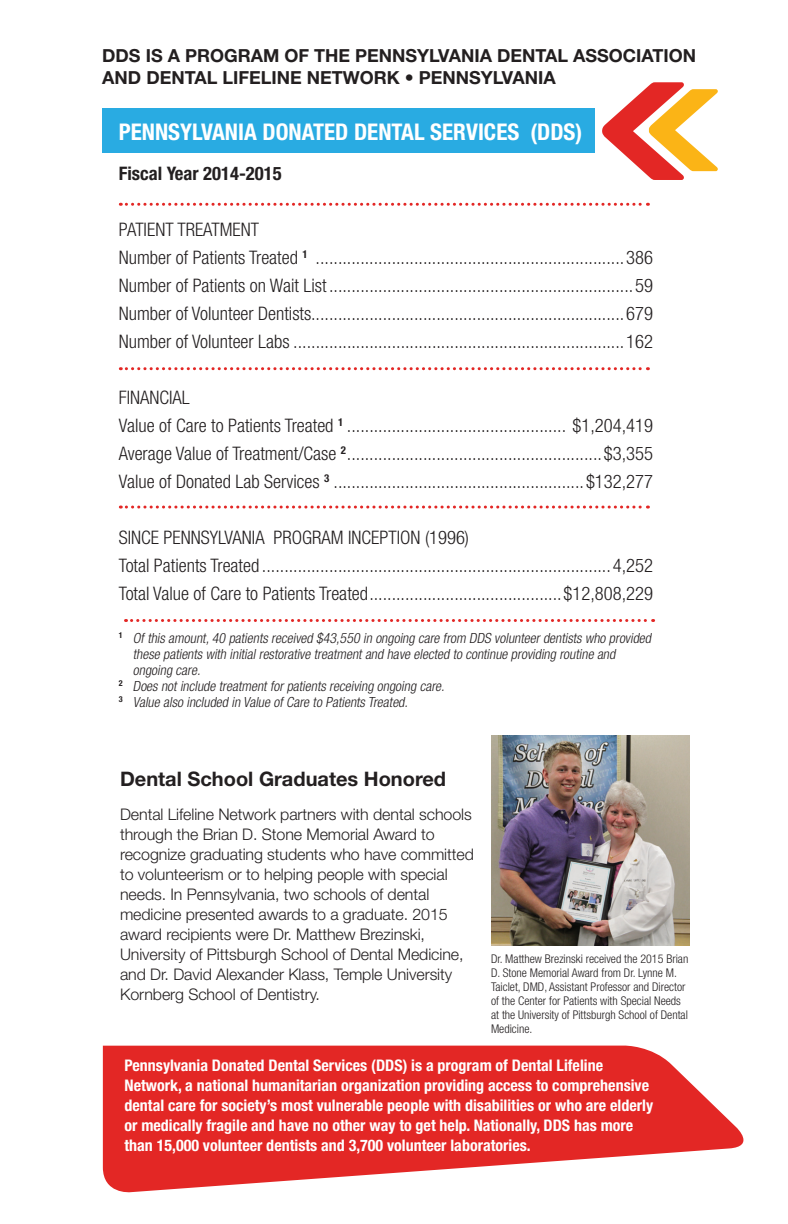
<style>
.page{position:relative;width:788px;height:1224px;background:#fff}
.page>*{position:absolute;margin:0;border:0;box-sizing:border-box;transform-origin:0 0}
.t1{font:700 condensed 23px "Helvetica Neue";color:#fff}
.t2{font:700 20px "Helvetica Neue";color:#231f20}
.t3{font:300 condensed 18.6px/28px "Helvetica Neue";color:#231f20}
.t4{font:700 condensed 18.6px "Helvetica Neue";color:#231f20}
.t5{font:700 18px/22px "Helvetica Neue";color:#231f20}
.t6{font:300 16px/20px "Helvetica Neue";letter-spacing:-.005em;color:#231f20}
.t7{font:700 condensed 16px/20px "Helvetica Neue";color:#fff}
.t8{font:italic 300 condensed 14px "Helvetica Neue";color:#231f20}
.t9{font:300 condensed 12px/14px "Helvetica Neue";color:#231f20}
</style>
<div class="page">
<svg style="left:103px;top:1045px;width:641px;height:148px;fill:#e32725"></svg>
<div style="left:102px;top:109px;width:492px;height:44px;background:#29abe2"></div>
<img style="left:491px;top:735px;width:198px;height:209px">
<svg style="left:602px;top:82px;width:115px;height:98px"></svg>
<svg style="left:120px;top:203px;width:528px;height:3px"></svg>
<svg style="left:120px;top:367px;width:528px;height:3px"></svg>
<svg style="left:120px;top:505px;width:528px;height:3px"></svg>
<svg style="left:125px;top:619px;width:528px;height:3px"></svg>
<p class="t5" style="left:102px;top:44px;width:595px">DDS IS A PROGRAM OF THE PENNSYLVANIA DENTAL ASSOCIATION<br>AND DENTAL LIFELINE NETWORK • PENNSYLVANIA</p>
<p class="t1" style="left:119px;top:118px;width:465px">PENNSYLVANIA DONATED DENTAL SERVICES (DDS)</p>
<p class="t4" style="left:119px;top:162px;width:164px">Fiscal Year 2014-2015</p>
<p class="t3" style="left:119px;top:215px;width:536px">PATIENT TREATMENT<br>Number of Patients Treated <sup>1</sup> .....................................................................386<br>Number of Patients on Wait List ....................................................................59<br>Number of Volunteer Dentists......................................................................679<br>Number of Volunteer Labs ..........................................................................162</p>
<p class="t3" style="left:119px;top:383px;width:536px">FINANCIAL<br>Value of Care to Patients Treated <sup>1</sup> ................................................. $1,204,419<br>Average Value of Treatment/Case <sup>2</sup> .........................................................$3,355<br>Value of Donated Lab Services <sup>3</sup> ........................................................$132,277</p>
<p class="t3" style="left:119px;top:523px;width:535px">SINCE PENNSYLVANIA PROGRAM INCEPTION (1996)<br>Total Patients Treated ..............................................................................4,252<br>Total Value of Care to Patients Treated ...........................................$12,808,229</p>
<p class="t8" style="left:119px;top:629px;width:536px"><sup>1</sup> Ofthis amount,40 patients received $43,550 in ongoing care from DDS volunteerdentists who provided</p>
<p class="t8" style="left:133px;top:645px;width:487px">these patients with initialrestorative treatmentand have elected to continue providing routine and</p>
<p class="t8" style="left:133px;top:661px;width:72px">ongoing care.</p>
<p class="t8" style="left:119px;top:677px;width:330px"><sup>2</sup> Does notinclude treatmentforpatients receiving ongoing care.</p>
<p class="t8" style="left:119px;top:693px;width:293px"><sup>3</sup> Value also included in Value ofCare to Patients Treated.</p>
<p class="t2" style="left:120px;top:766px;width:327px">Dental School Graduates Honored</p>
<p class="t6" style="left:120px;top:804px;width:355px">Dental Lifeline Network partners with dental schools through the Brian D. Stone Memorial Award to recognize graduating students who have committed to volunteerism or to helping people with special needs. In Pennsylvania, two schools of dental medicine presented awards to a graduate. 2015 award recipients were Dr. Matthew Brezinski, University of Pittsburgh School of Dental Medicine, and Dr. David Alexander Klass, Temple University Kornberg School of Dentistry.</p>
<p class="t9" style="left:491px;top:951px;width:199px">Dr. Matthew Brezinski received the 2015 Brian D. Stone Memorial Award from Dr. Lynne M.<br>Taiclet, DMD, Assistant Professor and Director of the Center for Patients with Special Needs at the University of Pittsburgh School of Dental Medicine.</p>
<p class="t7" style="left:124px;top:1055px;width:530px">Pennsylvania Donated Dental Services (DDS) is a program of Dental Lifeline Network, a national humanitarian organization providing access to comprehensive dental care for society’s most vulnerable people with disabilities or who are elderly or medically fragile and have no other way to get help. Nationally, DDS has more than 15,000 volunteer dentists and 3,700 volunteer laboratories.</p>
</div>
